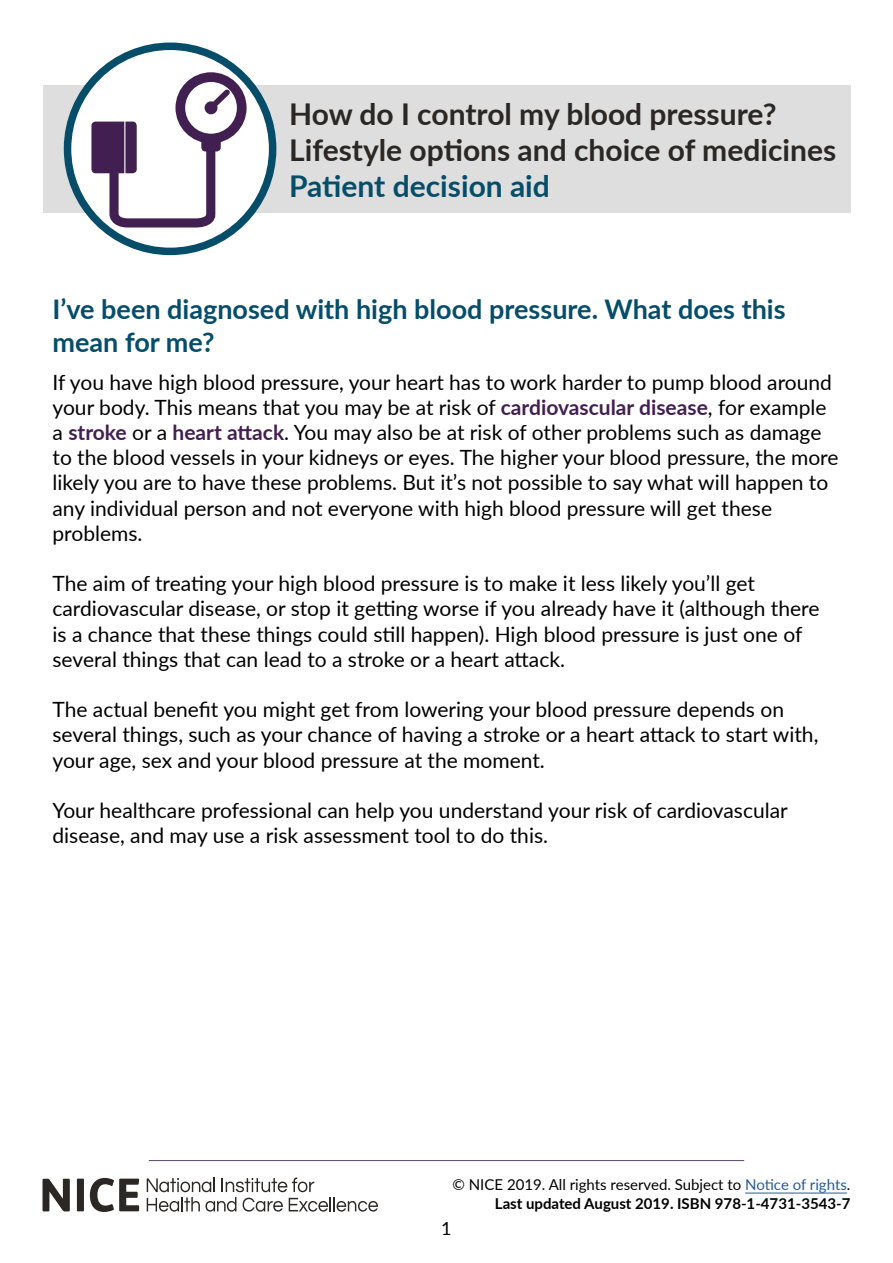
<style>
.page{position:relative;width:893px;height:1263px;background:#fff}
.page>*{position:absolute;margin:0;border:0;box-sizing:border-box;transform-origin:0 0}
.t1{font:700 30px/36px "Lato";color:#2a2725}
.t2{font:700 30px "Lato";color:#054d69}
.t3{font:700 27px/32.4px "Lato";color:#054d69}
.t4{font:21px/25.2px "Lato";color:#000}
.t5{font:18px "Lato";color:#000}
.t6{font:700 15px/19.5px "Lato";color:#000;text-align:right}
.s1{font-weight:700;color:#421f51}
.s2{font-weight:400}
.s3{font-weight:400;color:#275b9b}
</style>
<div class="page">
<svg style="left:43px;top:85px;width:807px;height:128px;background:#d0d4d6"></svg>
<div style="left:289px;top:85px;width:561px;height:128px;background:#dfdede;border-radius:9px"></div>
<svg style="left:147px;top:1177px;width:231px;height:34px"></svg>
<svg style="left:43px;top:1179px;width:27px;height:32px"></svg>
<div style="left:77px;top:1178px;width:7px;height:33px;background:#2a2725"></div>
<svg style="left:90px;top:1178px;width:49px;height:34px"></svg>
<hr style="left:745px;top:1193px;width:102px;height:1px;background:#275b9b">
<hr style="left:149px;top:1160px;width:595px;height:1px;background:#421f51">
<div style="left:67px;top:46px;width:206px;height:206px;background:#fff;border-radius:50%"></div>
<div style="left:64px;top:42px;width:213px;height:213px;border:8px solid #054d69;border-radius:50%"></div>
<div style="left:175px;top:72px;width:72px;height:71px;background:#421f51;border-radius:50%"></div>
<div style="left:91px;top:122px;width:46px;height:51px;background:#421f51;border-radius:4px"></div>
<svg style="left:105px;top:127px;width:115px;height:105px"></svg>
<hr style="left:124px;top:99px;width:1px;height:86px;background:#fff">
<div style="left:201px;top:126px;width:20px;height:25px;background:#421f51;border-radius:4px"></div>
<div style="left:185px;top:82px;width:52px;height:52px;background:#fff;border-radius:50%"></div>
<svg style="left:205px;top:84px;width:30px;height:30px"></svg>
<div style="left:205px;top:101px;width:12px;height:13px;background:#421f51;border-radius:50%"></div>
<h1 class="t1" style="left:289px;top:95px;width:548px">How do I control my blood pressure?<br>Lifestyle options and choice of medicines</h1>
<h1 class="t2" style="left:289px;top:164px;width:262px">Patient decision aid</h1>
<p class="t3" style="left:53px;top:292px;width:735px">I’ve been diagnosed with high blood pressure. What does this mean for me?</p>
<p class="t4" style="left:53px;top:368px;width:788px">If you have high blood pressure, your heart has to work harder to pump blood around your body. This means that you may be at risk of <span class="s1">cardiovascular disease</span>, for example a <span class="s1">stroke</span> or a <span class="s1">heart attack</span>. You may also be at risk of other problems such as damage to the blood vessels in your kidneys or eyes. The higher your blood pressure, the more likely you are to have these problems. But it’s not possible to say what will happen to any individual person and not everyone with high blood pressure will get these problems.</p>
<p class="t4" style="left:53px;top:570px;width:768px">The aim of treating your high blood pressure is to make it less likely you’ll get cardiovascular disease, or stop it getting worse if you already have it (although there is a chance that these things could still happen). High blood pressure is just one of several things that can lead to a stroke or a heart attack.</p>
<p class="t4" style="left:53px;top:696px;width:767px">The actual benefit you might get from lowering your blood pressure depends on several things, such as your chance of having a stroke or a heart attack to start with, your age, sex and your blood pressure at the moment.</p>
<p class="t4" style="left:53px;top:797px;width:737px">Your healthcare professional can help you understand your risk of cardiovascular disease, and may use a risk assessment tool to do this.</p>
<p class="t6" style="left:453px;top:1174px;width:399px"><span class="s2">© NICE 2019. All rights reserved. Subject to</span> <span class="s3">Notice of rights</span><span class="s2">.<br></span>Last updated August 2019. ISBN 978-1-4731-3543-7</p>
<p class="t5" style="left:441px;top:1216px;width:12px">1</p>
</div>
